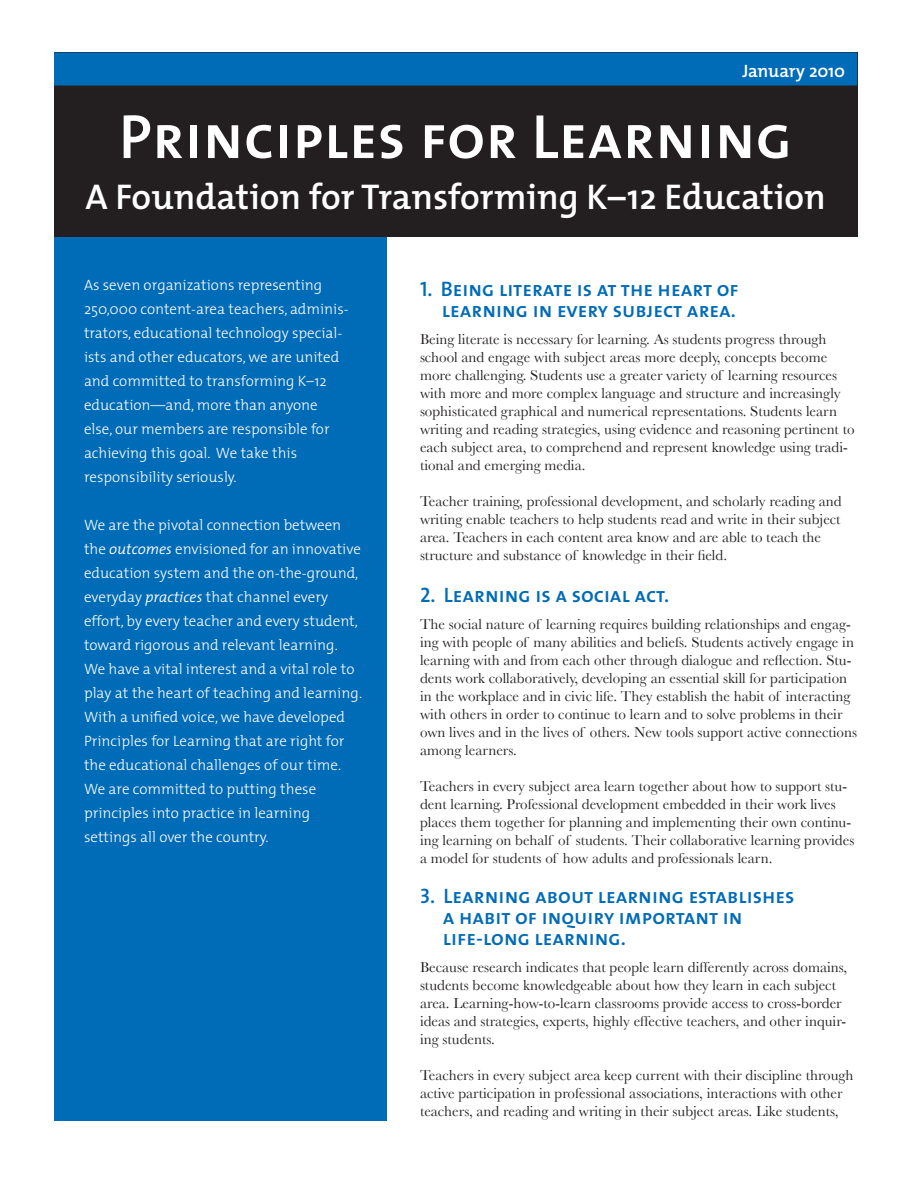
<style>
.page{position:relative;width:918px;height:1188px;background:#fff}
.page>*{position:absolute;margin:0;border:0;box-sizing:border-box;transform-origin:0 0}
.t1{font:63px "The Mix Semi Bold Caps";color:#fff}
.t2{font:600 36px "The Mix";color:#fff}
.t3{font:21px/21px "The Mix Semi Bold Caps";color:#006bb6;text-align:right}
._1_72__Sidebar_Refer{font:600 18px "The Mix";letter-spacing:-.015em;color:#fff}
.t4{font:15px/18px "Baskerville";color:#231f20}
.t5{font:300 15px/24px "The Mix";color:#fff}
.s1{font-style:italic}
</style>
<div class="page">
<div style="left:54px;top:237px;width:333px;height:883px;background:#006bb6"></div>
<div style="left:54px;top:52px;width:803px;height:185px;background:#231f20"></div>
<div style="left:54px;top:52px;width:803px;height:34px;background:#006bb6"></div>
<p class="_1_72__Sidebar_Refer" style="left:743px;top:56px;width:104px">January 2010</p>
<p class="t1" style="left:119px;top:84px;width:675px">Principles for Learning</p>
<p class="t2" style="left:85px;top:167px;width:742px">A Foundation for Transforming K–12 Education</p>
<p class="t5" style="left:84px;top:272px;width:266px">As seven organizations representing 250,000 content-area teachers, adminis&shy;trators, educational technology special&shy;ists and other educators, we are united and committed to transforming K–12 education—and, more than anyone else, our members are responsible for achieving this goal. We take this responsibility seriously.</p>
<p class="t5" style="left:84px;top:512px;width:280px">We are the pivotal connection between the <span class="s1">outcomes</span> envisioned for an innovative education system and the on-the-ground, everyday <span class="s1">practices</span> that channel every effort, by every teacher and every student, toward rigorous and relevant learning.<br>We have a vital interest and a vital role to play at the heart of teaching and learning.<br>With a unified voice, we have developed Principles for Learning that are right for the educational challenges of our time.<br>We are committed to putting these</p>
<p class="t5" style="left:84px;top:800px;width:228px">principles into practice in learning</p>
<p class="t5" style="left:84px;top:824px;width:186px">settings all over the country.</p>
<p class="t3" style="left:420px;top:278px;width:320px">1. Being literate is at the heart of learning in every subject area.</p>
<p class="t4" style="left:420px;top:330px;width:436px">Being literate is necessary for learning. As students progress through school and engage with subject areas more deeply, concepts become more challenging. Students use a greater variety of learning resources with more and more complex language and structure and increasingly sophisticated graphical and numerical representations. Students learn writing and reading strategies, using evidence and reasoning pertinent to each subject area, to comprehend and represent knowledge using tradi&shy;tional and emerging media.</p>
<p class="t4" style="left:420px;top:492px;width:423px">Teacher training, professional development, and scholarly reading and writing enable teachers to help students read and write in their subject area. Teachers in each content area know and are able to teach the structure and substance of knowledge in their field.</p>
<p class="t3" style="left:420px;top:584px;width:251px">2. Learning is a social act.</p>
<p class="t4" style="left:420px;top:615px;width:438px">The social nature of learning requires building relationships and engag&shy;ing with people of many abilities and beliefs. Students actively engage in learning with and from each other through dialogue and reflection. Stu&shy;dents work collaboratively, developing an essential skill for participation in the workplace and in civic life. They establish the habit of interacting with others in order to continue to learn and to solve problems in their own lives and in the lives of others. New tools support active connections among learners.</p>
<p class="t4" style="left:420px;top:777px;width:436px">Teachers in every subject area learn together about how to support stu&shy;dent learning. Professional development embedded in their work lives places them together for planning and implementing their own continu&shy;ing learning on behalf of students. Their collaborative learning provides a model for students of how adults and professionals learn.</p>
<p class="t3" style="left:443px;top:885px;width:353px;text-align:left;text-indent:-23px">3. Learning about learning establishes a habit of inquiry important in life-long learning.</p>
<p class="t4" style="left:420px;top:958px;width:429px">Because research indicates that people learn differently across domains, students become knowledgeable about how they learn in each subject area. Learning-how-to-learn classrooms provide access to cross-border ideas and strategies, experts, highly effective teachers, and other inquir&shy;ing students.</p>
<p class="t4" style="left:420px;top:1066px;width:435px">Teachers in every subject area keep current with their discipline through active participation in professional associations, interactions with other teachers, and reading and writing in their subject areas. Like students,</p>
</div>
